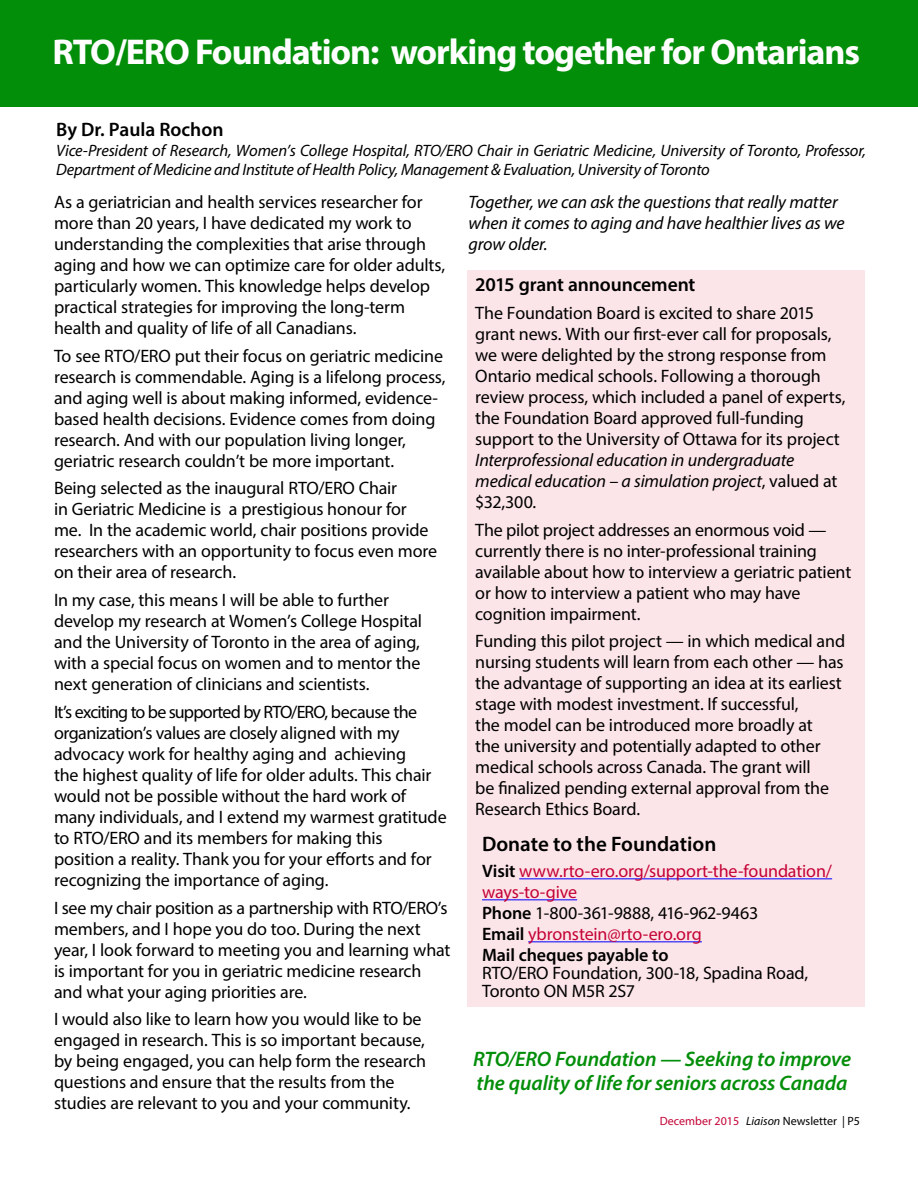
<style>
.page{position:relative;width:918px;height:1188px;background:#fff}
.page>*{position:absolute;margin:0;border:0;box-sizing:border-box;transform-origin:0 0}
.t1{font:700 36px "Myriad Pro";letter-spacing:-.03em;color:#fff}
.t2{font:italic 600 21px/24px "Myriad Pro";letter-spacing:-.005em;color:#038e09}
.t3{font:600 21px "Myriad Pro";color:#000}
.t4{font:600 19.5px "Myriad Pro";letter-spacing:-.01em;color:#000}
.t5{font:600 19.5px "Myriad Pro";color:#010000}
.t6{font:18px/21px "Myriad Pro";letter-spacing:-.01em;color:#000}
.t7{font:italic 18px/21px "Myriad Pro";letter-spacing:-.01em;color:#000}
.t8{font:18px/21px "Myriad Pro";letter-spacing:-.005em;color:#c40236}
.t9{font:italic 16.5px/19.5px "Myriad Pro";letter-spacing:-.015em;color:#000}
.t10{font:12px "Myriad Pro";color:#000}
.s1{font-style:normal}
.s2{font-weight:600;color:#000}
.s3{color:#000}
.s4{color:#c40236}
.s5{font-style:italic}
</style>
<div class="page">
<div style="left:468px;top:271px;width:397px;height:736px;background:#fce5e8"></div>
<hr style="left:519px;top:878px;width:313px;height:1px;background:#00f">
<hr style="left:482px;top:899px;width:95px;height:1px;background:#00f">
<hr style="left:528px;top:941px;width:174px;height:1px;background:#00f">
<div style="left:0;top:0;width:918px;height:107px;background:#038e09"></div>
<h1 class="t1" style="left:52px;top:29px;width:809px">RTO/ERO Foundation: working together for Ontarians</h1>
<p class="t5" style="left:56px;top:117px;width:169px">By Dr. Paula Rochon</p>
<p class="t9" style="left:56px;top:140px;width:811px">Vice-President of Research, Women’s College Hospital, RTO/ERO Chair in Geriatric Medicine, University of Toronto, Professor,<br>Department of Medicine and Institute of Health Policy, Management &amp; Evaluation, University of Toronto</p>
<p class="t6" style="left:54px;top:191px;width:393px">As a geriatrician and health services researcher for more than 20 years, I have dedicated my work to understanding the complexities that arise through aging and how we can optimize care for older adults, particularly women. This knowledge helps develop practical strategies for improving the long-term health and quality of life of all Canadians.</p>
<p class="t6" style="left:54px;top:345px;width:393px">To see RTO/ERO put their focus on geriatric medicine research is commendable. Aging is a lifelong process, and aging well is about making informed, evidence&shy;based health decisions. Evidence comes from doing research. And with our population living longer, geriatric research couldn’t be more important.</p>
<p class="t6" style="left:54px;top:478px;width:385px">Being selected as the inaugural RTO/ERO Chair<br>in Geriatric Medicine is a prestigious honour for me. In the academic world, chair positions provide researchers with an opportunity to focus even more on their area of research.</p>
<p class="t6" style="left:54px;top:589px;width:370px">In my case, this means I will be able to further develop my research at Women’s College Hospital and the University of Toronto in the area of aging, with a special focus on women and to mentor the next generation of clinicians and scientists.</p>
<p class="t6" style="left:54px;top:701px;width:394px">It’s exciting to be supported by RTO/ERO, because the organization’s values are closely aligned with my advocacy work for healthy aging and achieving<br>the highest quality of life for older adults. This chair would not be possible without the hard work of many individuals, and I extend my warmest gratitude to RTO/ERO and its members for making this position a reality. Thank you for your efforts and for recognizing the importance of aging.</p>
<p class="t6" style="left:54px;top:897px;width:398px">I see my chair position as a partnership with RTO/ERO’s members, and I hope you do too. During the next year, I look forward to meeting you and learning what is important for you in geriatric medicine research and what your aging priorities are.</p>
<p class="t6" style="left:54px;top:1009px;width:374px">I would also like to learn how you would like to be engaged in research. This is so important because, by being engaged, you can help form the research questions and ensure that the results from the studies are relevant to you and your community.</p>
<p class="t7" style="left:469px;top:191px;width:378px">Together, we can ask the questions that really matter when it comes to aging and have healthier lives as we grow older.</p>
<p class="t4" style="left:475px;top:272px;width:222px">2015 grant announcement</p>
<p class="t6" style="left:475px;top:302px;width:372px">The Foundation Board is excited to share 2015 grant news. With our first-ever call for proposals, we were delighted by the strong response from Ontario medical schools. Following a thorough review process, which included a panel of experts, the Foundation Board approved full-funding support to the University of Ottawa for its project</p>
<p class="t7" style="left:475px;top:449px;width:364px">Interprofessional education in undergraduate medical education – a simulation project<span class="s1">, valued at $32,300.</span></p>
<p class="t6" style="left:475px;top:519px;width:378px">The pilot project addresses an enormous void — currently there is no inter-professional training available about how to interview a geriatric patient or how to interview a patient who may have cognition impairment.</p>
<p class="t6" style="left:475px;top:631px;width:371px">Funding this pilot project — in which medical and nursing students will learn from each other — has the advantage of supporting an idea at its earliest stage with modest investment. If successful,<br>the model can be introduced more broadly at<br>the university and potentially adapted to other medical schools across Canada. The grant will<br>be finalized pending external approval from the Research Ethics Board.</p>
<p class="t3" style="left:482px;top:830px;width:236px">Donate to the Foundation</p>
<p class="t8" style="left:482px;top:860px;width:352px"><span class="s2">Visit</span> www.rto-ero.org/support-the-foundation/ ways-to-give<br><span class="s2">Phone</span> <span class="s3">1-800-361-9888, 416-962-9463<br></span><span class="s2">Email</span> ybronstein@rto-ero.org<br><span class="s2">Mail cheques payable to</span></p>
<p class="t6" style="left:482px;top:964px;width:328px;line-height:18px">RTO/ERO Foundation, 300-18, Spadina Road,<br>Toronto ON M5R 2S7</p>
<p class="t2" style="left:473px;top:1047px;width:380px">RTO/ERO Foundation — Seeking to improve the quality of life for seniors across Canada</p>
<p class="t10" style="left:660px;top:1114px;width:202px"><span class="s4">December 2015</span> <span class="s5">Liaison</span> Newsletter | P5</p>
</div>
